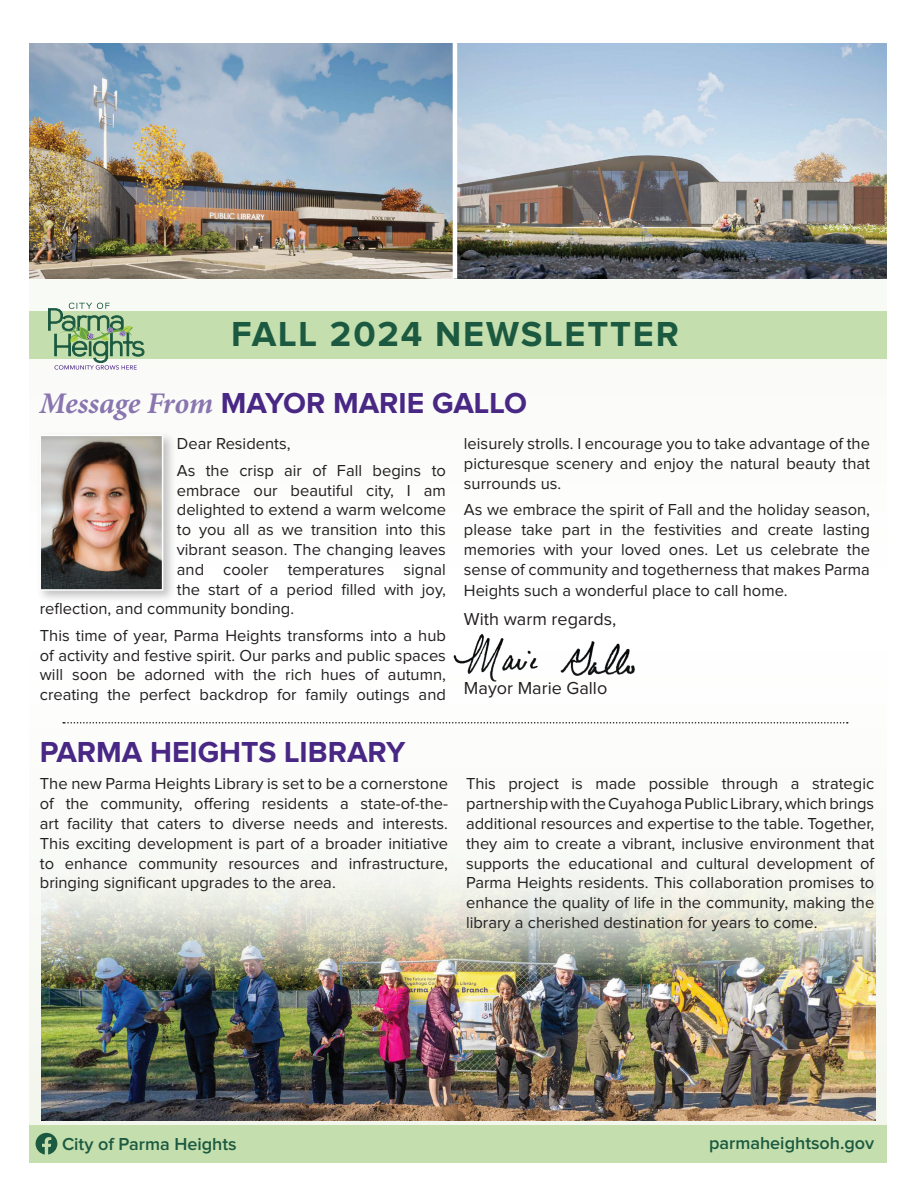
<style>
.page{position:relative;width:918px;height:1188px;background:#fff}
.page>*{position:absolute;margin:0;border:0;box-sizing:border-box;transform-origin:0 0}
.t1{font:700 36px "Proxima Nova";letter-spacing:.05em;color:#1b5a41}
.t2{font:700 30px "Proxima Nova";color:#492885}
.t3{font:600 18px "Proxima Nova";color:#1b5a41}
.t4{font:18px "Proxima Nova";color:#231f20}
.t5{font:16.5px/19.8px "Proxima Nova";color:#231f20;text-align:justify}
.s1{font-family:"Minion Pro";font-style:italic;color:#8975af}
</style>
<div class="page">
<img style="left:474px;top:633px;width:156px;height:19px">
<div style="left:29px;top:652px;width:858px;height:474px;background:#fbfcfa"></div>
<div style="left:29px;top:44px;width:858px;height:524px;background:#fbfcfa"></div>
<div style="left:36px;top:431px;width:140px;height:172px;background:#231f20;opacity:.27"></div>
<img style="left:42px;top:438px;width:118px;height:150px">
<div style="left:39px;top:435px;width:124px;height:156px;border:2px solid #fff"></div>
<div style="left:29px;top:1126px;width:858px;height:37px;background:#c5dead"></div>
<svg style="left:36px;top:1133px;width:21px;height:22px"></svg>
<img style="left:29px;top:44px;width:858px;height:235px">
<div style="left:29px;top:312px;width:858px;height:47px;background:#c5dead"></div>
<svg style="left:48px;top:303px;width:96px;height:67px"></svg>
<svg style="left:63px;top:722px;width:785px;height:2px"></svg>
<img style="left:42px;top:872px;width:834px;height:248px">
<hr style="left:453px;top:26px;width:4px;height:253px;background:#fff">
<h1 class="t1" style="left:231px;top:313px;width:449px">FALL 2024 NEWSLETTER</h1>
<h2 class="t2" style="left:39px;top:386px;width:489px"><span class="s1">Message From</span> MAYOR MARIE GALLO</h2>
<p class="t5" style="left:177px;top:431px;width:271px;line-height:26.5px">Dear Residents,<br>As the crisp air of Fall begins to</p>
<p class="t5" style="left:177px;top:481px;width:271px">embrace our beautiful city, I am</p>
<p class="t5" style="left:177px;top:500px;width:271px">delighted to extend a warm welcome</p>
<p class="t5" style="left:177px;top:520px;width:271px">to you all as we transition into this</p>
<p class="t5" style="left:177px;top:540px;width:271px">vibrant season. The changing leaves</p>
<p class="t5" style="left:177px;top:560px;width:271px">and cooler temperatures signal</p>
<p class="t5" style="left:177px;top:580px;width:271px">the start of a period filled with joy,</p>
<p class="t5" style="left:40px;top:599px;width:256px">reflection, and community bonding.</p>
<p class="t5" style="left:40px;top:626px;width:408px">This time of year, Parma Heights transforms into a hub of activity and festive spirit. Our parks and public spaces will soon be adorned with the rich hues of autumn, creating the perfect backdrop for family outings and</p>
<p class="t5" style="left:464px;top:434px;width:408px">leisurely strolls. I encourage you to take advantage of the picturesque scenery and enjoy the natural beauty that surrounds us.</p>
<p class="t5" style="left:464px;top:500px;width:408px">As we embrace the spirit of Fall and the holiday season, please take part in the festivities and create lasting memories with your loved ones. Let us celebrate the sense of community and togetherness that makes Parma</p>
<p class="t5" style="left:464px;top:581px;width:325px">Heights such a wonderful place to call home.</p>
<p class="t4" style="left:464px;top:609px;width:154px">With warm regards,</p>
<p class="t4" style="left:464px;top:678px;width:145px">Mayor Marie Gallo</p>
<h2 class="t2" style="left:40px;top:735px;width:367px">PARMA HEIGHTS LIBRARY</h2>
<p class="t5" style="left:40px;top:774px;width:410px">The new Parma Heights Library is set to be a cornerstone of the community, offering residents a state-of-the&shy;art facility that caters to diverse needs and interests.<br>This exciting development is part of a broader initiative to enhance community resources and infrastructure, bringing significant upgrades to the area.</p>
<p class="t5" style="left:466px;top:774px;width:410px">This project is made possible through a strategic partnership with the Cuyahoga Public Library, which brings additional resources and expertise to the table. Together, they aim to create a vibrant, inclusive environment that supports the educational and cultural development of Parma Heights residents. This collaboration promises to enhance the quality of life in the community, making the library a cherished destination for years to come.</p>
<p class="t3" style="left:62px;top:1134px;width:176px">City of Parma Heights</p>
<p class="t3" style="left:709px;top:1132px;width:167px">parmaheightsoh.gov</p>
</div>
